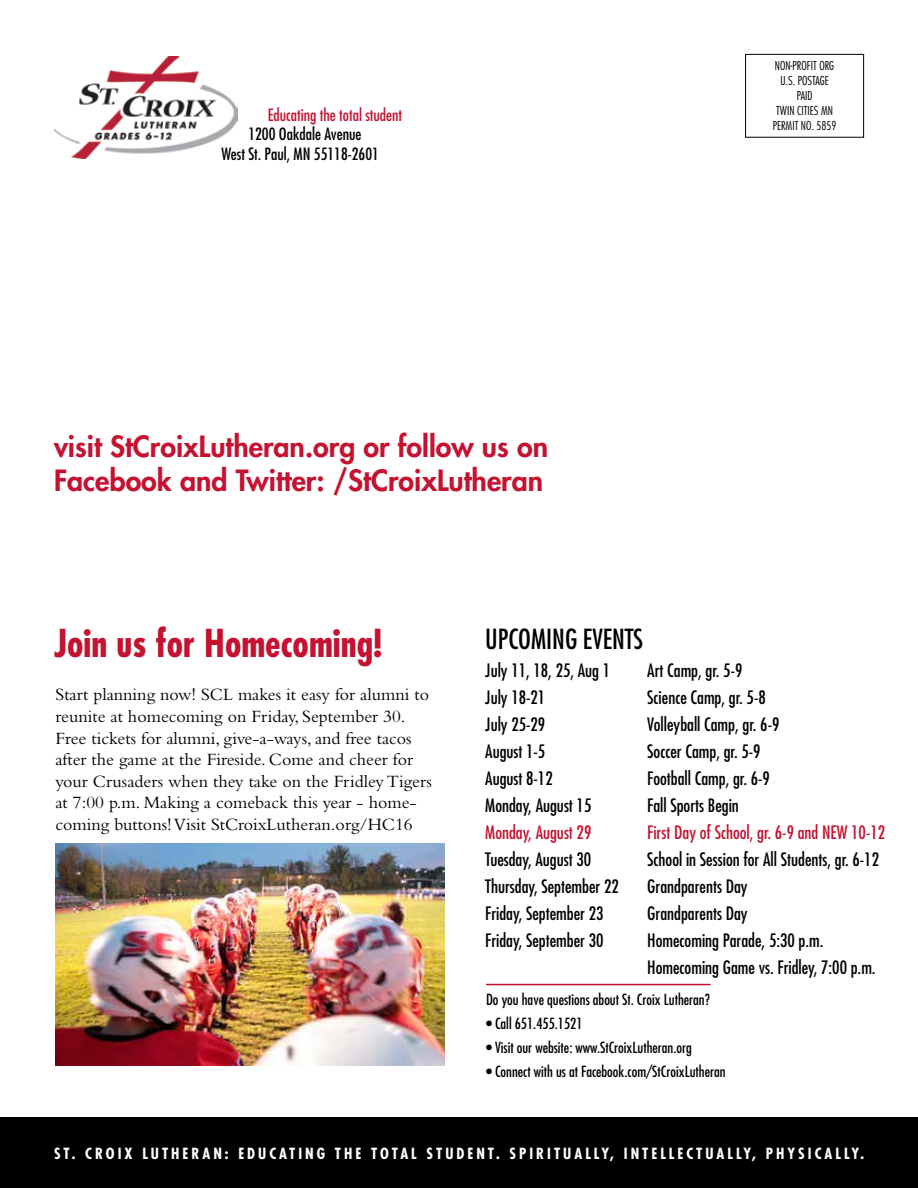
<style>
.page{position:relative;width:918px;height:1188px;background:#fff}
.page>*{position:absolute;margin:0;border:0;box-sizing:border-box;transform-origin:0 0}
.t1{font:700 condensed 37.5px "Futura LT";color:#c41230}
.t2{font:800 28.5px/34.2px "Futura LT";color:#c41230}
.t3{font:condensed 27px "Futura LT";color:#000}
.t4{font:condensed 18px/27px "Futura LT";color:#000}
.t5{font:18px/21.6px "Bembo";color:#000}
.t6{font:condensed 18px "Futura LT";color:#c41230}
.t7{font:condensed 16.5px/19.5px "Futura LT";color:#000;text-align:center}
.t8{font:condensed 16.5px "Futura LT";color:#c41230}
.t9{font:condensed 15px "Futura LT";color:#000}
.t10{font:700 condensed 15px "Futura LT";letter-spacing:.2em;color:#fff}
.t11{font:300 condensed 12px/15px "Futura LT";color:#000;text-align:center}
</style>
<div class="page">
<div style="left:0;top:1118px;width:918px;height:70px;background:#000"></div>
<img style="left:54px;top:56px;width:183px;height:102px">
<div style="left:745px;top:54px;width:119px;height:84px;border:1px solid #000"></div>
<hr style="left:486px;top:984px;width:225px;height:1px;background:#c41230">
<img style="left:56px;top:844px;width:388px;height:221px">
<p class="t8" style="left:268px;top:105px;width:136px">Educating the total student</p>
<p class="t7" style="left:221px;top:124px;width:159px">1200 Oakdale Avenue<br>West St. Paul, MN 55118-2601</p>
<h2 class="t2" style="left:54px;top:429px;width:496px">visit StCroixLutheran.org or follow us on<br>Facebook and Twitter: /StCroixLutheran</h2>
<p class="t11" style="left:773px;top:59px;width:65px">NON-PROFIT ORG<br>U.S. POSTAGE<br>PAID<br>TWIN CITIES MN<br>PERMIT NO. 5859</p>
<h1 class="t1" style="left:54px;top:620px;width:330px">Join us for Homecoming!</h1>
<p class="t5" style="left:56px;top:684px;width:378px">Start planning now! SCL makes it easy for alumni to reunite at homecoming on Friday, September 30.<br>Free tickets for alumni, give-a-ways, and free tacos after the game at the Fireside. Come and cheer for your Crusaders when they take on the Fridley Tigers at 7:00 p.m. Making a comeback this year - home&shy;coming buttons! Visit StCroixLutheran.org/HC16</p>
<h3 class="t3" style="left:485px;top:622px;width:159px">UPCOMING EVENTS</h3>
<p class="t4" style="left:485px;top:657px;width:127px">July 11, 18, 25, Aug 1</p>
<p class="t4" style="left:647px;top:657px;width:97px">Art Camp, gr. 5-9</p>
<p class="t4" style="left:485px;top:684px;width:62px">July 18-21</p>
<p class="t4" style="left:647px;top:684px;width:120px">Science Camp, gr. 5-8</p>
<p class="t4" style="left:485px;top:711px;width:62px">July 25-29</p>
<p class="t4" style="left:647px;top:711px;width:134px">Volleyball Camp, gr. 6-9</p>
<p class="t4" style="left:485px;top:738px;width:62px">August 1-5</p>
<p class="t4" style="left:647px;top:738px;width:115px">Soccer Camp, gr. 5-9</p>
<p class="t4" style="left:485px;top:765px;width:69px">August 8-12</p>
<p class="t4" style="left:647px;top:765px;width:124px">Football Camp, gr. 6-9</p>
<p class="t4" style="left:485px;top:792px;width:108px">Monday, August 15</p>
<p class="t4" style="left:647px;top:792px;width:93px">Fall Sports Begin</p>
<p class="t6" style="left:485px;top:822px;width:108px">Monday, August 29</p>
<p class="t6" style="left:647px;top:822px;width:239px">First Day of School, gr. 6-9 and NEW 10-12</p>
<p class="t4" style="left:485px;top:846px;width:107px">Tuesday, August 30</p>
<p class="t4" style="left:647px;top:846px;width:233px">School in Session for All Students, gr. 6-12</p>
<p class="t4" style="left:485px;top:873px;width:135px">Thursday, September 22</p>
<p class="t4" style="left:647px;top:873px;width:102px">Grandparents Day</p>
<p class="t4" style="left:485px;top:900px;width:120px">Friday, September 23</p>
<p class="t4" style="left:647px;top:900px;width:102px">Grandparents Day</p>
<p class="t4" style="left:485px;top:927px;width:120px">Friday, September 30</p>
<p class="t4" style="left:647px;top:927px;width:230px">Homecoming Parade, 5:30 p.m.<br>Homecoming Game vs. Fridley, 7:00 p.m.</p>
<p class="t9" style="left:486px;top:991px;width:225px">Do you have questions about St. Croix Lutheran?</p>
<p class="t9" style="left:486px;top:1015px;width:98px">• Call 651.455.1521</p>
<p class="t9" style="left:486px;top:1039px;width:207px">• Visit our website: www.StCroixLutheran.org</p>
<p class="t9" style="left:486px;top:1063px;width:241px">• Connect with us at Facebook.com/StCroixLutheran</p>
<p class="t10" style="left:54px;top:1144px;width:812px">ST. CROIX LUTHERAN: EDUCATING THE TOTAL STUDENT. SPIRITUALLY, INTELLECTUALLY, PHYSICALLY.</p>
</div>
